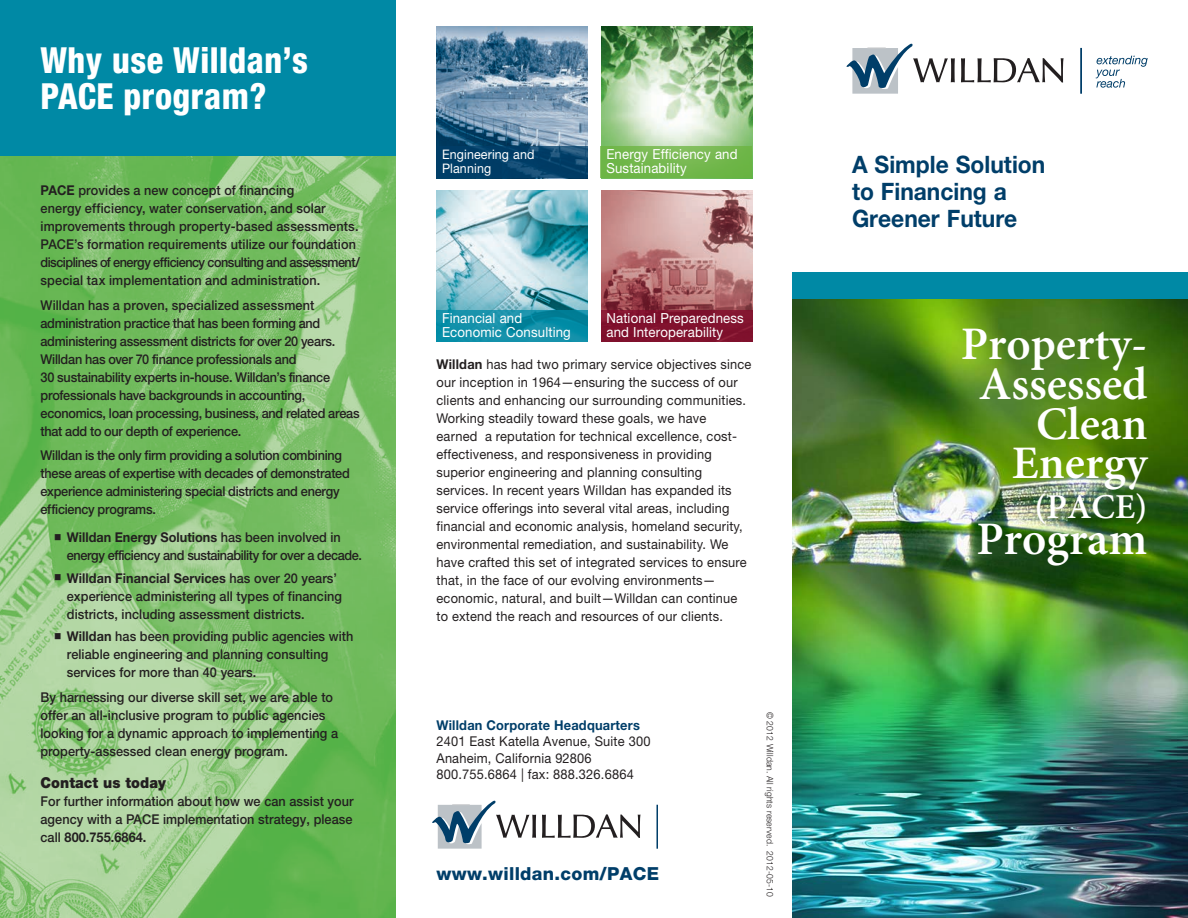
<style>
.page{position:relative;width:1188px;height:918px;background:#fff}
.page>*{position:absolute;margin:0;border:0;box-sizing:border-box;transform-origin:0 0}
.t1{font:600 46.65px/39.6px "Minion Pro";color:#fff;text-align:center}
.t2{font:800 condensed 36px/36px "Helvetica Neue LT Std";letter-spacing:.015em;color:#fff;scale:.95 1}
.t3{font:600 34.95px "Minion Pro";color:#fff}
.t4{font:700 24px/27px "Helvetica Neue LT Std";color:#003e69;scale:.95 1}
.t5{font:800 18px "Helvetica Neue LT Std";letter-spacing:.015em;color:#003e69}
.t6{font:900 15px "Helvetica Neue LT Std";letter-spacing:.005em;color:#231f20;scale:.94 1}
.t7{font:13.95px/14px "Helvetica Neue LT Std";letter-spacing:.01em;color:#fff;scale:.95 1}
.t8{font:500 13.5px/18px "Helvetica Neue LT Std";letter-spacing:.005em;color:#231f20;scale:.94 1}
.Back_Page{font:13.5px/18px "Helvetica Neue LT Std";letter-spacing:.015em;color:#231f20;scale:.95 1}
.t9{font:500 13.5px/18px "Helvetica Neue LT Std";letter-spacing:-.02em;color:#231f20;scale:.94 1}
.t10{font:500 13.5px/18px "Helvetica Neue LT Std";letter-spacing:-.03em;color:#231f20;scale:.94 1}
.t11{font:13.2px/14px "Helvetica Neue LT Std";letter-spacing:.01em;color:#fff;scale:.95 1}
.t12{font:300 9px "Helvetica Neue LT Std";letter-spacing:.015em;color:#231f20;scale:.95 1}
.s1{font-weight:700}
.s2{font-weight:700;color:#003e69}
</style>
<div class="page">
<img style="left:792px;top:299px;width:396px;height:619px">
<div style="left:792px;top:272px;width:396px;height:27px;background:#0089a5"></div>
<hr style="left:1080px;top:48px;width:2px;height:46px;background:#003e69">
<svg style="left:961px;top:58px;width:102px;height:25px"></svg>
<svg style="left:846px;top:44px;width:109px;height:50px"></svg>
<svg style="left:1095px;top:56px;width:52px;height:32px"></svg>
<img style="left:0;top:156px;width:395px;height:762px">
<div style="left:0;top:0;width:395px;height:156px;background:#0089a5"></div>
<hr style="left:656px;top:805px;width:1px;height:44px;background:#003e69">
<svg style="left:542px;top:814px;width:98px;height:24px"></svg>
<svg style="left:432px;top:800px;width:104px;height:49px"></svg>
<img style="left:437px;top:27px;width:151px;height:120px">
<img style="left:601px;top:27px;width:151px;height:120px">
<img style="left:437px;top:191px;width:151px;height:120px">
<img style="left:601px;top:191px;width:151px;height:120px">
<svg style="left:601px;top:147px;width:151px;height:31px;background:#72b74c"></svg>
<svg style="left:437px;top:147px;width:151px;height:31px;background:#06416a"></svg>
<svg style="left:437px;top:311px;width:151px;height:31px;background:#0f8da7"></svg>
<div style="left:601px;top:311px;width:151px;height:31px;background:#80112d"></div>
<p class="t2" style="left:40px;top:42px;width:283px">Why use Willdan’s<br>PACE program?</p>
<p class="t8" style="left:40px;top:181px;width:341px"><span class="s1">PACE</span> provides a new concept of financing<br>energy efficiency, water conservation, and solar improvements through property-based assessments.<br>PACE’s formation requirements utilize our foundation disciplines of energy efficiency consulting and assessment/ special tax implementation and administration.</p>
<p class="t9" style="left:40px;top:296px;width:341px">Willdan has a proven, specialized assessment administration practice that has been forming and administering assessment districts for over 20 years.<br>Willdan has over 70 finance professionals and<br>30 sustainability experts in-house. Willdan’s finance professionals have backgrounds in accounting, economics, loan processing, business, and related areas that add to our depth of experience.</p>
<p class="t9" style="left:40px;top:446px;width:331px">Willdan is the only firm providing a solution combining these areas of expertise with decades of demonstrated experience administering special districts and energy efficiency programs.</p>
<p class="t10" style="left:67px;top:528px;width:316px;text-indent:-13px">■ <span class="s1">Willdan Energy Solutions</span> has been involved in energy efficiency and sustainability for over a decade.</p>
<p class="t8" style="left:67px;top:569px;width:294px;text-indent:-13px">■ <span class="s1">Willdan Financial Services</span> has over 20 years’ experience administering all types of financing districts, including assessment districts.</p>
<p class="t8" style="left:67px;top:627px;width:306px;text-indent:-13px">■ <span class="s1">Willdan</span> has been providing public agencies with reliable engineering and planning consulting services for more than 40 years.</p>
<p class="t8" style="left:40px;top:688px;width:318px">By harnessing our diverse skill set, we are able to offer an all-inclusive program to public agencies looking for a dynamic approach to implementing a property-assessed clean energy program.</p>
<p class="t6" style="left:40px;top:773px;width:135px">Contact us today</p>
<p class="t8" style="left:40px;top:792px;width:335px;text-align:justify">For further information about how we can assist your agency with a PACE implementation strategy, please call <span class="s1">800.755.6864.</span></p>
<p class="t11" style="left:442px;top:147px;width:99px">Engineering and<br>Planning</p>
<p class="t7" style="left:606px;top:147px;width:139px">Energy Efficiency and<br>Sustainability</p>
<p class="t7" style="left:442px;top:311px;width:137px">Financial and<br>Economic Consulting</p>
<p class="t7" style="left:606px;top:311px;width:146px">National Preparedness and Interoperability</p>
<p class="Back_Page" style="left:436px;top:355px;width:333px"><span class="s1">Willdan</span> has had two primary service objectives since our inception in 1964—ensuring the success of our clients and enhancing our surrounding communities.<br>Working steadily toward these goals, we have<br>earned a reputation for technical excellence, cost&shy;effectiveness, and responsiveness in providing superior engineering and planning consulting services. In recent years Willdan has expanded its service offerings into several vital areas, including financial and economic analysis, homeland security, environmental remediation, and sustainability. We have crafted this set of integrated services to ensure that, in the face of our evolving environments— economic, natural, and built—Willdan can continue to extend the reach and resources of our clients.</p>
<p class="Back_Page" style="left:436px;top:717px;width:227px;line-height:16.5px"><span class="s2">Willdan Corporate Headquarters<br></span>2401 East Katella Avenue, Suite 300<br>Anaheim, California 92806<br>800.755.6864 | fax: 888.326.6864</p>
<p class="t12" style="left:775px;top:712px;width:196px;rotate:90deg">© 2012 Willdan. All rights reserved. 2012-05-10</p>
<p class="t5" style="left:436px;top:863px;width:224px">www.willdan.com/PACE</p>
<p class="t4" style="left:852px;top:151px;width:205px">A Simple Solution to Financing a<br>Greener Future</p>
<p class="t1" style="left:961px;top:324px;width:188px">Property-</p>
<p class="t1" style="left:979px;top:364px;width:170px">Assessed</p>
<p class="t1" style="left:1012px;top:404px;width:137px">Clean<br>Energy</p>
<p class="t3" style="left:1034px;top:483px;width:115px">(PACE)</p>
<p class="t1" style="left:976px;top:519px;width:172px">Program</p>
</div>
